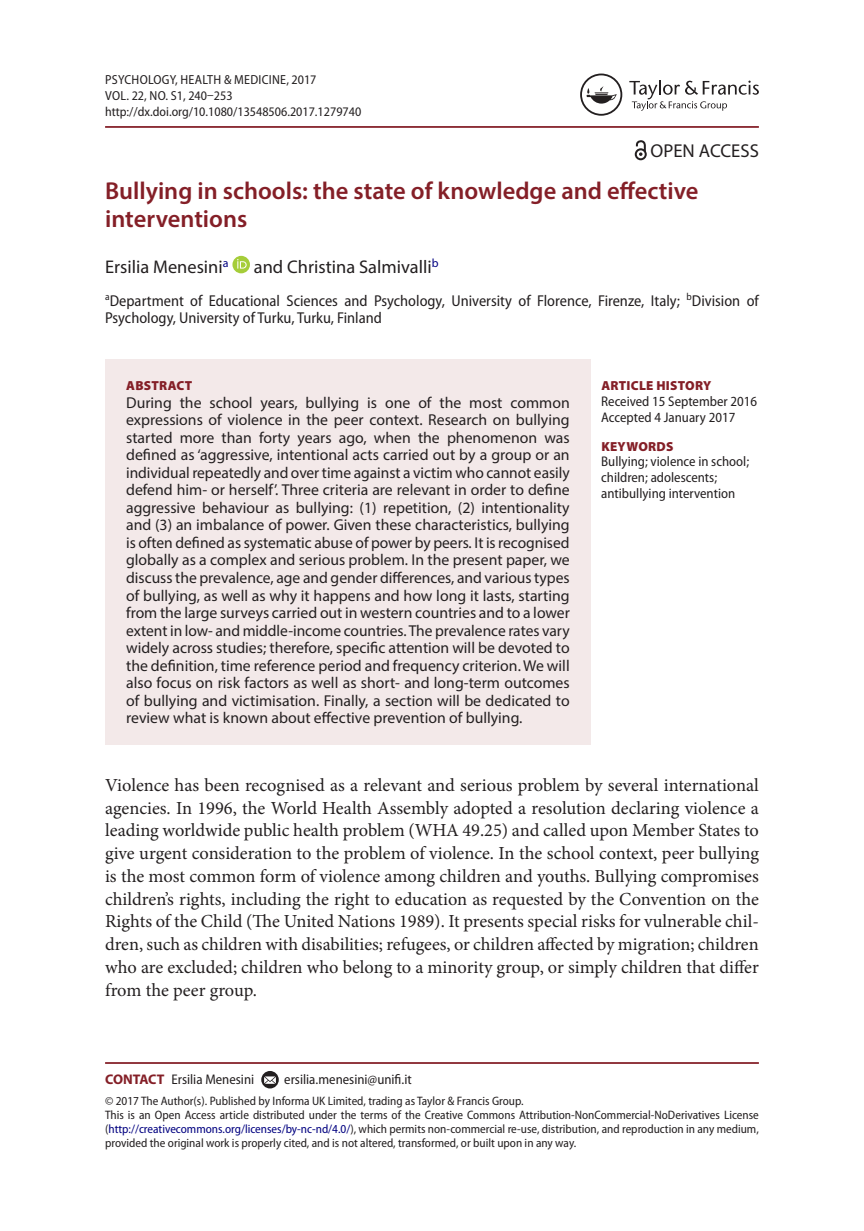
<style>
.page{position:relative;width:864px;height:1231px;background:#fff}
.page>*{position:absolute;margin:0;border:0;box-sizing:border-box;transform-origin:0 0}
.t1{font:600 24.5px/28px "Myriad Pro";color:#841f27}
.t2{font:18.72px "Myriad Pro";color:#231f20}
.t3{font:18.38px/22.8px "Minion Pro";color:#231f20;text-align:justify}
.t4{font:18.38px "Myriad Pro";color:#231f20}
.t5{font:15.75px/17.5px "Myriad Pro";color:#231f20;text-align:justify}
.t6{font:semi-condensed 15.75px/17.5px "Myriad Pro";color:#231f20}
.t7{font:semi-condensed 14px/15.8px "Myriad Pro";color:#231f20}
.t8{font:semi-condensed 13.12px/15.8px "Myriad Pro";color:#231f20}
.t9{font:900 13.12px "Myriad Pro";letter-spacing:.02em;color:#841f27}
.t10{font:semi-condensed 12.25px/14px "Myriad Pro";color:#231f20}
.s1{font-weight:700;font-stretch:normal;color:#841f27}
.s2{color:#000080}
</style>
<div class="page">
<hr style="left:105px;top:126px;width:653px;height:2px;background:#841f27">
<div style="left:105px;top:359px;width:485px;height:385px;background:#f3e9e9"></div>
<svg style="left:232px;top:256px;width:18px;height:17px"></svg>
<svg style="left:237px;top:259px;width:9px;height:9px"></svg>
<hr style="left:105px;top:1061px;width:653px;height:2px;background:#841f27">
<svg style="left:261px;top:1070px;width:18px;height:18px"></svg>
<svg style="left:264px;top:1076px;width:12px;height:7px"></svg>
<svg style="left:629px;top:80px;width:129px;height:31px"></svg>
<svg style="left:580px;top:74px;width:42px;height:42px"></svg>
<svg style="left:634px;top:140px;width:12px;height:20px"></svg>
<p class="t8" style="left:105px;top:72px;width:257px">Psychology, Health &amp; Medicine, 2017<br>VOL. 22, NO. S1, 240–253 http://dx.doi.org/10.1080/13548506.2017.1279740</p>
<p class="t2" style="left:650px;top:140px;width:110px">OPEN ACCESS</p>
<h1 class="t1" style="left:105px;top:177px;width:594px">Bullying in schools: the state of knowledge and effective interventions</h1>
<p class="t4" style="left:105px;top:256px;width:125px">Ersilia Menesini<sup>a</sup></p>
<p class="t4" style="left:254px;top:256px;width:186px">and Christina Salmivalli<sup>b</sup></p>
<p class="t6" style="left:105px;top:292px;width:655px"><sup>a</sup>Department of Educational Sciences and Psychology, University of Florence, Firenze, Italy; <sup>b</sup>Division of<br>Psychology, University of Turku, Turku, Finland</p>
<p class="t9" style="left:126px;top:378px;width:68px">ABSTRACT</p>
<p class="t5" style="left:126px;top:393px;width:445px">During the school years, bullying is one of the most common expressions of violence in the peer context. Research on bullying started more than forty years ago, when the phenomenon was defined as ‘aggressive, intentional acts carried out by a group or an individual repeatedly and over time against a victim who cannot easily defend him- or herself’. Three criteria are relevant in order to define aggressive behaviour as bullying: (1) repetition, (2) intentionality and (3) an imbalance of power. Given these characteristics, bullying is often defined as systematic abuse of power by peers. It is recognised globally as a complex and serious problem. In the present paper, we discuss the prevalence, age and gender differences, and various types of bullying, as well as why it happens and how long it lasts, starting from the large surveys carried out in western countries and to a lower extent in low- and middle-income countries. The prevalence rates vary widely across studies; therefore, specific attention will be devoted to the definition, time reference period and frequency criterion. We will also focus on risk factors as well as short- and long-term outcomes of bullying and victimisation. Finally, a section will be dedicated to review what is known about effective prevention of bullying.</p>
<p class="t9" style="left:601px;top:378px;width:111px">ARTICLE HISTORY</p>
<p class="t7" style="left:601px;top:393px;width:157px">Received 15 September 2016<br>Accepted 4 January 2017</p>
<p class="t9" style="left:601px;top:438px;width:74px">KEYWORDS</p>
<p class="t7" style="left:601px;top:454px;width:149px">Bullying; violence in school; children; adolescents; antibullying intervention</p>
<p class="t3" style="left:105px;top:773px;width:655px">Violence has been recognised as a relevant and serious problem by several international agencies. In 1996, the World Health Assembly adopted a resolution declaring violence a leading worldwide public health problem (WHA 49.25) and called upon Member States to give urgent consideration to the problem of violence. In the school context, peer bullying is the most common form of violence among children and youths. Bullying compromises children’s rights, including the right to education as requested by the Convention on the Rights of the Child (The United Nations 1989). It presents special risks for vulnerable chil&shy;dren, such as children with disabilities; refugees, or children affected by migration; children who are excluded; children who belong to a minority group, or simply children that differ from the peer group.</p>
<p class="t7" style="left:105px;top:1071px;width:151px"><span class="s1">CONTACT</span> Ersilia Menesini</p>
<p class="t7" style="left:284px;top:1071px;width:129px">ersilia.menesini@unifi.it</p>
<p class="t10" style="left:105px;top:1093px;width:655px">© 2017 The Author(s). Published by Informa UK Limited, trading as Taylor &amp; Francis Group.<br>This is an Open Access article distributed under the terms of the Creative Commons Attribution-NonCommercial-NoDerivatives License (<span class="s2">http://creativecommons.org/licenses/by-nc-nd/4.0/</span>), which permits non-commercial re-use, distribution, and reproduction in any medium, provided the original work is properly cited, and is not altered, transformed, or built upon in any way.</p>
</div>
